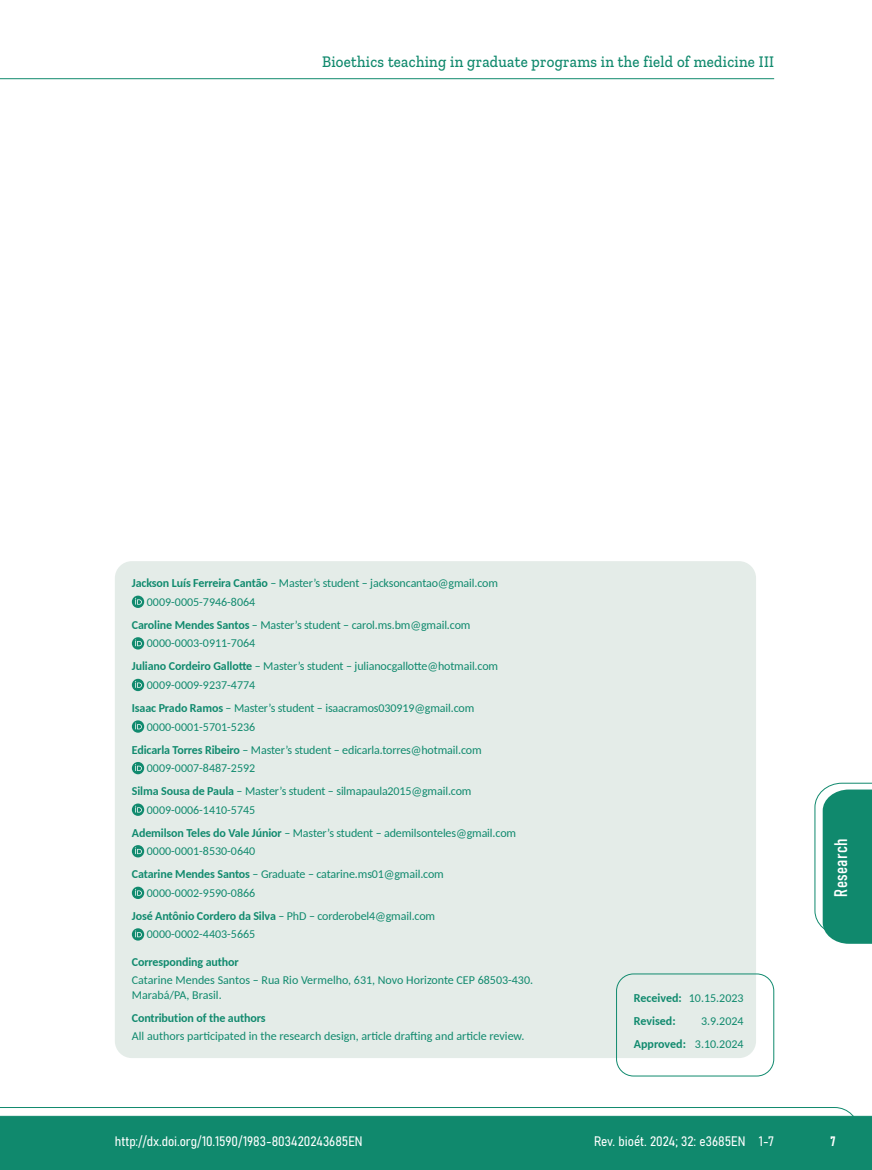
<style>
.page{position:relative;width:872px;height:1170px;background:#fff}
.page>*{position:absolute;margin:0;border:0;box-sizing:border-box;transform-origin:0 0}
.t1{font:18px "Bahnschrift";letter-spacing:.02em;color:#fff}
.t2{font:500 16.5px "Zilla Slab";letter-spacing:.02em;color:#10896d;scale:.9 1}
.t3{font:13.5px "Bahnschrift";color:#fff}
.t4{font:12px/18.6px "Carlito";letter-spacing:-.01em;color:#108a6e}
.t5{font:700 12px/23px "Carlito";letter-spacing:-.01em;color:#108a6e}
.s1{font-weight:700}
.s2{font-weight:400}
</style>
<div class="page">
<svg style="left:0;top:1107px;width:859px;height:62px;background:#2e977f"></svg>
<hr style="left:0;top:78px;width:774px;height:1px;background:#10896d">
<div style="left:115px;top:561px;width:641px;height:496px;background:#e4ece8;border-radius:17px"></div>
<svg style="left:132px;top:595px;width:12px;height:13px"></svg>
<svg style="left:135px;top:598px;width:7px;height:6px"></svg>
<svg style="left:132px;top:637px;width:12px;height:12px"></svg>
<svg style="left:135px;top:639px;width:7px;height:7px"></svg>
<svg style="left:132px;top:678px;width:12px;height:13px"></svg>
<svg style="left:135px;top:681px;width:7px;height:6px"></svg>
<svg style="left:132px;top:720px;width:12px;height:12px"></svg>
<svg style="left:135px;top:722px;width:7px;height:7px"></svg>
<svg style="left:132px;top:761px;width:12px;height:13px"></svg>
<svg style="left:135px;top:764px;width:7px;height:6px"></svg>
<svg style="left:132px;top:803px;width:12px;height:12px"></svg>
<svg style="left:135px;top:805px;width:7px;height:7px"></svg>
<svg style="left:132px;top:845px;width:12px;height:12px"></svg>
<svg style="left:135px;top:847px;width:7px;height:7px"></svg>
<svg style="left:132px;top:886px;width:12px;height:12px"></svg>
<svg style="left:135px;top:888px;width:7px;height:7px"></svg>
<svg style="left:132px;top:928px;width:12px;height:12px"></svg>
<svg style="left:135px;top:930px;width:7px;height:7px"></svg>
<div style="left:616px;top:973px;width:158px;height:103px;border:1px solid #108a6e;border-radius:17px"></div>
<svg style="left:814px;top:782px;width:58px;height:161px"></svg>
<h2 class="t2" style="left:322px;top:53px;width:504px">Bioethics teaching in graduate programs in the field of medicine III</h2>
<p class="t4" style="left:147px;top:573px;width:352px;text-indent:-15px"><span class="s1">Jackson Luís Ferreira Cantão</span> – Master’s student – jacksoncantao@gmail.com<br>0009-0005-7946-8064</p>
<p class="t4" style="left:147px;top:615px;width:325px;text-indent:-15px"><span class="s1">Caroline Mendes Santos</span> – Master’s student – carol.ms.bm@gmail.com<br>0000-0003-0911-7064</p>
<p class="t4" style="left:147px;top:656px;width:353px;text-indent:-15px"><span class="s1">Juliano Cordeiro Gallotte</span> – Master’s student – julianocgallotte@hotmail.com<br>0009-0009-9237-4774</p>
<p class="t4" style="left:147px;top:698px;width:329px;text-indent:-15px"><span class="s1">Isaac Prado Ramos</span> – Master’s student – isaacramos030919@gmail.com<br>0000-0001-5701-5236</p>
<p class="t4" style="left:147px;top:739px;width:336px;text-indent:-15px"><span class="s1">Edicarla Torres Ribeiro</span> – Master’s student – edicarla.torres@hotmail.com<br>0009-0007-8487-2592</p>
<p class="t4" style="left:147px;top:781px;width:326px;text-indent:-15px"><span class="s1">Silma Sousa de Paula</span> – Master’s student – silmapaula2015@gmail.com<br>0009-0006-1410-5745</p>
<p class="t4" style="left:147px;top:822px;width:371px;text-indent:-15px"><span class="s1">Ademilson Teles do Vale Júnior</span> – Master’s student – ademilsonteles@gmail.com<br>0000-0001-8530-0640</p>
<p class="t4" style="left:147px;top:864px;width:298px;text-indent:-15px"><span class="s1">Catarine Mendes Santos</span> – Graduate – catarine.ms01@gmail.com<br>0000-0002-9590-0866</p>
<p class="t4" style="left:147px;top:905px;width:290px;text-indent:-15px"><span class="s1">José Antônio Cordero da Silva</span> – PhD – corderobel4@gmail.com<br>0000-0002-4403-5665</p>
<p class="t5" style="left:132px;top:949px;width:109px">Corresponding author</p>
<p class="t4" style="left:132px;top:972px;width:403px;line-height:14.4px">Catarine Mendes Santos – Rua Rio Vermelho, 631, Novo Horizonte CEP 68503-430.<br>Marabá/PA, Brasil.</p>
<p class="t5" style="left:132px;top:1005px;width:135px">Contribution of the authors</p>
<p class="t4" style="left:132px;top:1026px;width:394px">All authors participated in the research design, article drafting and article review.</p>
<p class="t5" style="left:634px;top:985px;width:111px">Received: <span class="s2">10.15.2023<br></span>Revised:</p>
<p class="t4" style="left:634px;top:1008px;width:111px;line-height:23px;text-align:right">3.9.2024<br><span class="s1">Approved:</span> 3.10.2024</p>
<h1 class="t1" style="left:827px;top:896px;width:59px;rotate:-90deg">Research</h1>
<p class="t3" style="left:115px;top:1131px;width:249px">http://dx.doi.org/10.1590/1983-803420243685EN</p>
<p class="t3" style="left:594px;top:1131px;width:181px">Rev. bioét. 2024; 32: e3685EN 1-7</p>
<p class="t3" style="left:830px;top:1130px;width:7px">7</p>
</div>
